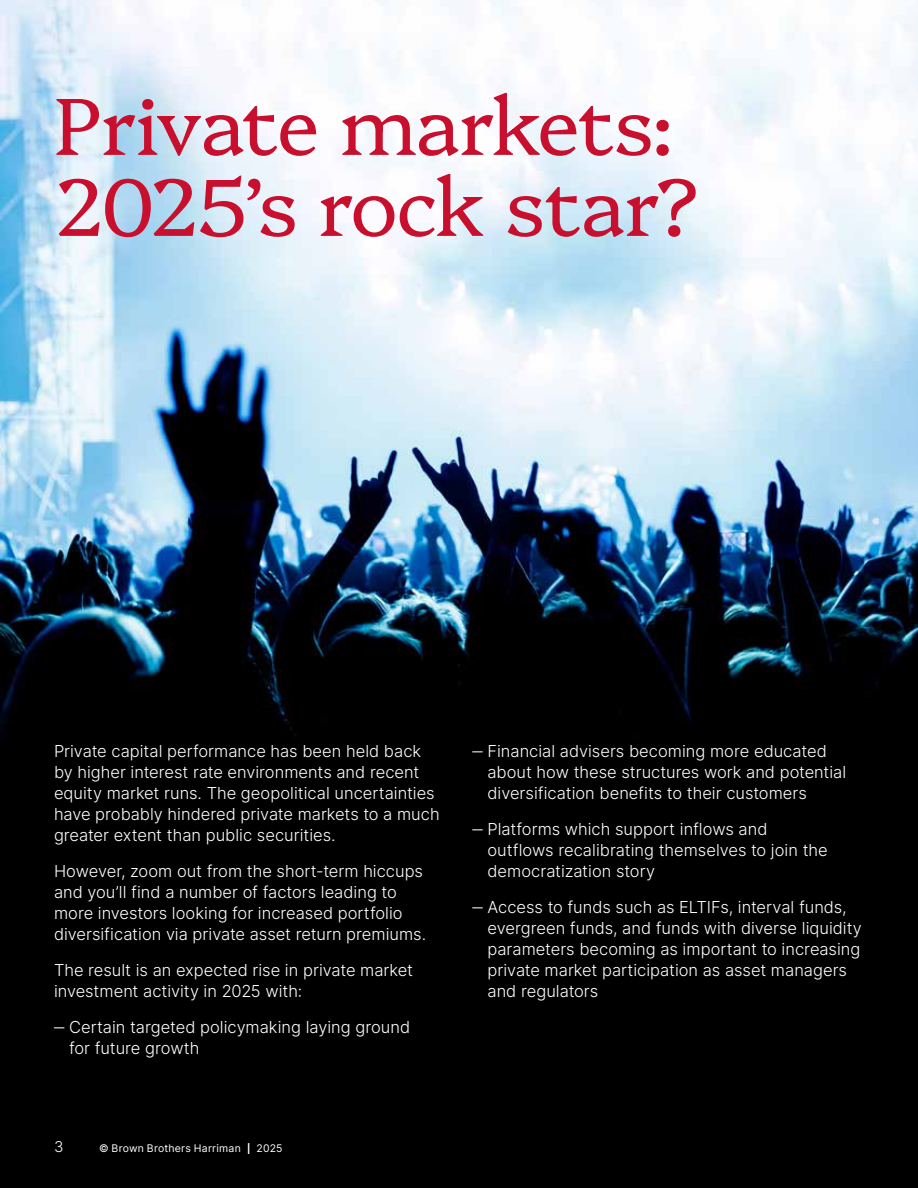
<style>
.page{position:relative;width:918px;height:1188px;background:#000}
.page>*{position:absolute;margin:0;border:0;box-sizing:border-box;transform-origin:0 0}
.Title-54pt{font:300 81px/81px "Platypi";letter-spacing:-.025em;color:#c8102e}
.Body{font:300 16.5px/21px "Inter";color:#fff}
.t1{font:300 15px "Inter";color:#fff}
.t2{font:10.5px "Inter";letter-spacing:.025em;color:#fff}
.s1{font-size:15px}
</style>
<div class="page">
<img style="left:0;top:0;width:918px;height:740px">
<h1 class="Title-54pt" style="left:54px;top:85px;width:647px">Private markets:<br>2025’s rock star?</h1>
<p class="Body" style="left:54px;top:740px;width:387px">Private capital performance has been held back by higher interest rate environments and recent equity market runs. The geopolitical uncertainties have probably hindered private markets to a much greater extent than public securities.</p>
<p class="Body" style="left:54px;top:860px;width:374px">However, zoom out from the short-term hiccups and you’ll find a number of factors leading to more investors looking for increased portfolio diversification via private asset return premiums.</p>
<p class="Body" style="left:54px;top:959px;width:361px">The result is an expected rise in private market investment activity in 2025 with:</p>
<p class="Body" style="left:69px;top:1016px;width:343px;text-indent:-15px">‒ Certain targeted policymaking laying ground for future growth</p>
<p class="t1" style="left:54px;top:1136px;width:11px">3</p>
<p class="t2" style="left:99px;top:1141px;width:185px">© Brown Brothers Harriman <span class="s1">I</span> 2025</p>
<p class="Body" style="left:488px;top:740px;width:360px;text-indent:-15px">‒ Financial advisers becoming more educated about how these structures work and potential diversification benefits to their customers</p>
<p class="Body" style="left:488px;top:818px;width:342px;text-indent:-15px">‒ Platforms which support inflows and outflows recalibrating themselves to join the democratization story</p>
<p class="Body" style="left:488px;top:896px;width:376px;text-indent:-15px">‒ Access to funds such as ELTIFs, interval funds, evergreen funds, and funds with diverse liquidity parameters becoming as important to increasing private market participation as asset managers and regulators</p>
</div>
